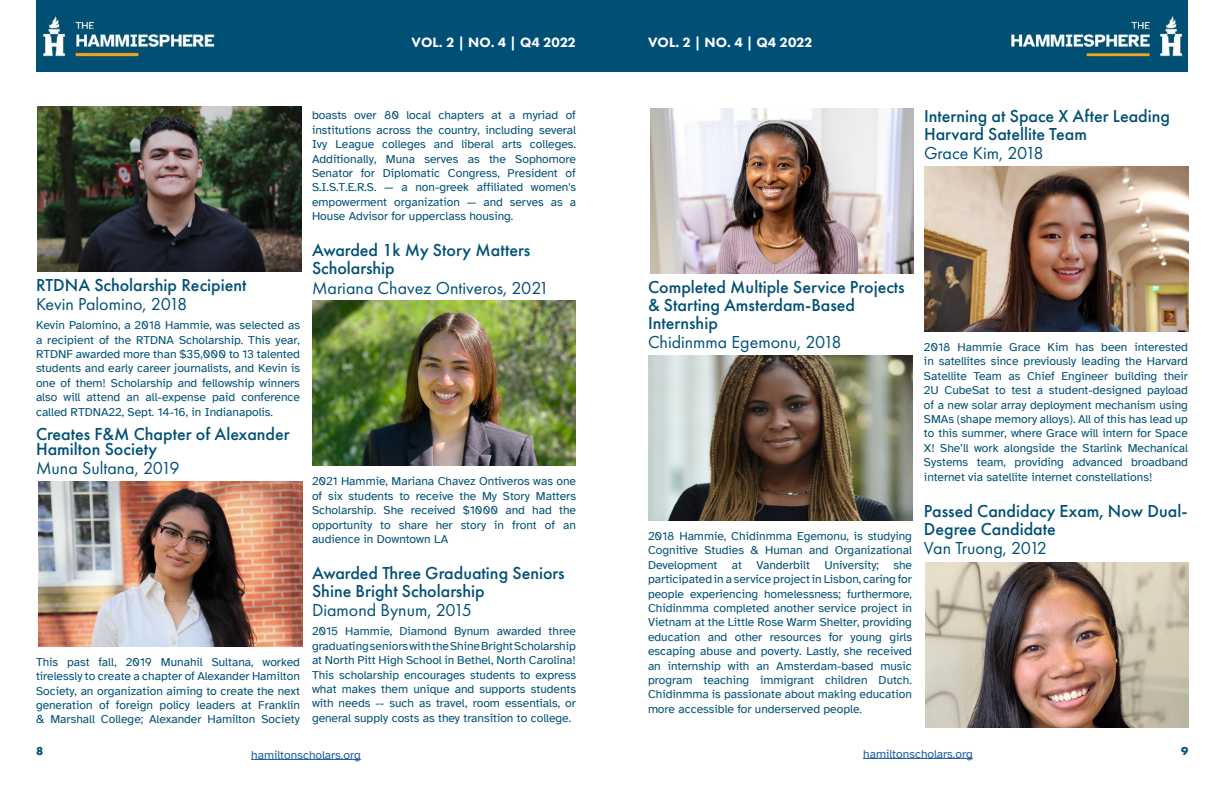
<style>
.page{position:relative;width:1224px;height:792px;background:#fff}
.page>*{position:absolute;margin:0;border:0;box-sizing:border-box;transform-origin:0 0}
.t1{font:500 18px/18px "Futura PT";color:#005074}
.t2{font:18px "Futura PT";color:#005074}
.t3{font:800 14px "Futura PT";color:#fff}
.t4{font:12px/14.4px "Atkinson Hyperlegible";color:#005074;text-align:justify}
.t5{font:12px "Atkinson Hyperlegible";color:#205d9e}
.t6{font:700 12px "Futura PT";color:#005074}
</style>
<div class="page">
<img style="left:36px;top:0;width:576px;height:72px">
<div style="left:612px;top:0;width:576px;height:72px;background:#005074"></div>
<hr style="left:251px;top:759px;width:110px;height:1px;background:#205d9e">
<hr style="left:863px;top:758px;width:110px;height:1px;background:#205d9e">
<img style="left:37px;top:107px;width:264px;height:165px">
<img style="left:38px;top:481px;width:264px;height:165px">
<img style="left:312px;top:300px;width:264px;height:166px">
<img style="left:650px;top:109px;width:264px;height:165px">
<img style="left:649px;top:356px;width:264px;height:165px">
<img style="left:924px;top:166px;width:264px;height:165px">
<img style="left:925px;top:563px;width:264px;height:165px">
<p class="t3" style="left:412px;top:33px;width:166px">VOL. 2 | NO. 4 | Q4 2022</p>
<p class="t3" style="left:648px;top:33px;width:166px">VOL. 2 | NO. 4 | Q4 2022</p>
<h1 class="t1" style="left:36px;top:276px;width:212px">RTDNA Scholarship Recipient</h1>
<h1 class="t2" style="left:36px;top:294px;width:153px">Kevin Palomino, 2018</h1>
<p class="t4" style="left:36px;top:318px;width:266px">Kevin Palomino, a 2018 Hammie, was selected as a recipient of the RTDNA Scholarship. This year, RTDNF awarded more than $35,000 to 13 talented students and early career journalists, and Kevin is one of them! Scholarship and fellowship winners also will attend an all-expense paid conference called RTDNA22, Sept. 14-16, in Indianapolis.</p>
<h1 class="t1" style="left:36px;top:426px;width:255px;line-height:15px">Creates F&amp;M Chapter of Alexander<br>Hamilton Society</h1>
<h1 class="t2" style="left:36px;top:457px;width:145px">Muna Sultana, 2019</h1>
<p class="t4" style="left:36px;top:655px;width:266px">This past fall, 2019 Munahil Sultana, worked tirelessly to create a chapter of Alexander Hamilton Society, an organization aiming to create the next generation of foreign policy leaders at Franklin &amp; Marshall College; Alexander Hamilton Society</p>
<p class="t4" style="left:312px;top:108px;width:266px">boasts over 80 local chapters at a myriad of institutions across the country, including several Ivy League colleges and liberal arts colleges.<br>Additionally, Muna serves as the Sophomore Senator for Diplomatic Congress, President of S.I.S.T.E.R.S. — a non-greek affiliated women's empowerment organization — and serves as a House Advisor for upperclass housing.</p>
<h1 class="t1" style="left:312px;top:241px;width:220px">Awarded 1k My Story Matters<br>Scholarship</h1>
<h1 class="t2" style="left:312px;top:277px;width:239px">Mariana Chavez Ontiveros, 2021</h1>
<p class="t4" style="left:312px;top:474px;width:266px">2021 Hammie, Mariana Chavez Ontiveros was one of six students to receive the My Story Matters Scholarship. She received $1000 and had the opportunity to share her story in front of an audience in Downtown LA</p>
<h1 class="t1" style="left:312px;top:564px;width:254px">Awarded Three Graduating Seniors<br>Shine Bright Scholarship</h1>
<h1 class="t2" style="left:312px;top:600px;width:162px">Diamond Bynum, 2015</h1>
<p class="t4" style="left:312px;top:624px;width:266px">2015 Hammie, Diamond Bynum awarded three graduating seniors with the Shine Bright Scholarship at North Pitt High School in Bethel, North Carolina!<br>This scholarship encourages students to express what makes them unique and supports students with needs -- such as travel, room essentials, or general supply costs as they transition to college.</p>
<h1 class="t1" style="left:924px;top:107px;width:248px">Interning at Space X After Leading<br>Harvard Satellite Team</h1>
<h1 class="t2" style="left:924px;top:143px;width:121px">Grace Kim, 2018</h1>
<h1 class="t1" style="left:648px;top:278px;width:258px">Completed Multiple Service Projects &amp; Starting Amsterdam-Based<br>Internship</h1>
<h1 class="t2" style="left:648px;top:332px;width:195px">Chidinmma Egemonu, 2018</h1>
<p class="t4" style="left:648px;top:529px;width:266px">2018 Hammie, Chidinmma Egemonu, is studying Cognitive Studies &amp; Human and Organizational Development at Vanderbilt University; she participated in a service project in Lisbon, caring for people experiencing homelessness; furthermore, Chidinmma completed another service project in Vietnam at the Little Rose Warm Shelter, providing education and other resources for young girls escaping abuse and poverty. Lastly, she received an internship with an Amsterdam-based music program teaching immigrant children Dutch.<br>Chidinmma is passionate about making education more accessible for underserved people.</p>
<p class="t4" style="left:924px;top:340px;width:266px">2018 Hammie Grace Kim has been interested in satellites since previously leading the Harvard Satellite Team as Chief Engineer building their 2U CubeSat to test a student-designed payload of a new solar array deployment mechanism using SMAs (shape memory alloys). All of this has lead up to this summer, where Grace will intern for Space X! She’ll work alongside the Starlink Mechanical Systems team, providing advanced broadband internet via satellite internet constellations!</p>
<h1 class="t1" style="left:924px;top:502px;width:265px">Passed Candidacy Exam, Now Dual-<br>Degree Candidate</h1>
<h1 class="t2" style="left:924px;top:537px;width:125px">Van Truong, 2012</h1>
<p class="t6" style="left:36px;top:743px;width:9px">8</p>
<p class="t6" style="left:1181px;top:743px;width:9px">9</p>
<p class="t5" style="left:251px;top:748px;width:111px">hamiltonscholars.org</p>
<p class="t5" style="left:863px;top:747px;width:111px">hamiltonscholars.org</p>
</div>
